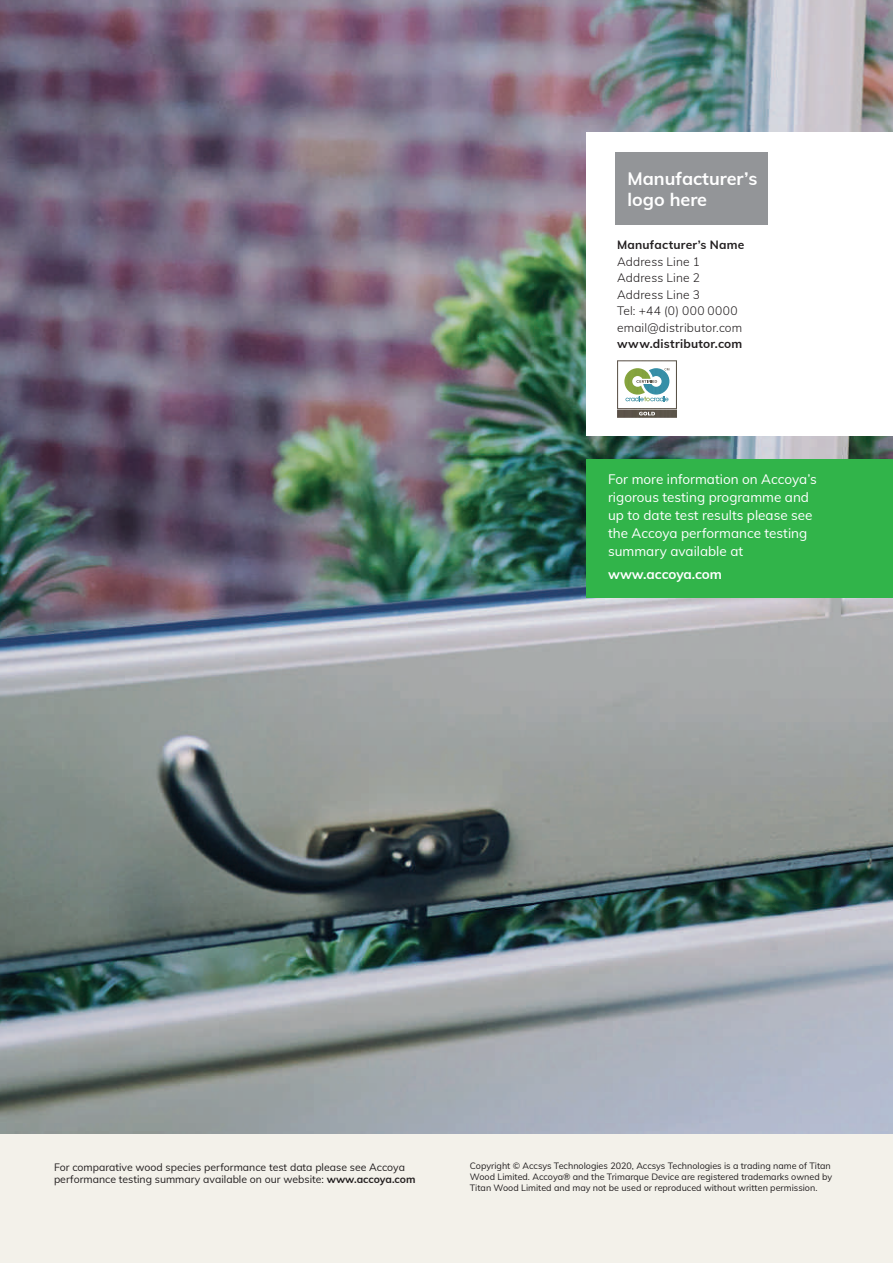
<style>
.page{position:relative;width:893px;height:1263px;background:#fff}
.page>*{position:absolute;margin:0;border:0;box-sizing:border-box;transform-origin:0 0}
.t1{font:700 18px/21.6px "Muli";color:#fff}
.t2{font:13.5px/18px "Muli";color:#fff}
.t3{font:700 13.5px "Muli";color:#fff}
.t4{font:300 12px/16.5px "Muli";letter-spacing:.015em;color:#231f20}
.t5{font:700 12px "Muli";letter-spacing:.015em;color:#231f20}
.t6{font:10.5px/12px "Muli";color:#231f20}
.t7{font:9px/10.8px "Muli";color:#231f20}
.s1{font-weight:700}
</style>
<div class="page">
<div style="left:0;top:1133px;width:893px;height:130px;background:#f3f1ea"></div>
<img style="left:0;top:0;width:893px;height:1133px">
<div style="left:587px;top:459px;width:306px;height:138px;background:#31b44a"></div>
<div style="left:587px;top:133px;width:306px;height:303px;background:#fff"></div>
<div style="left:615px;top:153px;width:152px;height:72px;background:#939598"></div>
<img style="left:617px;top:360px;width:60px;height:58px">
<svg style="left:625px;top:397px;width:43px;height:4px"></svg>
<img style="left:624px;top:368px;width:19px;height:27px">
<img style="left:643px;top:368px;width:26px;height:27px">
<h1 class="t1" style="left:627px;top:167px;width:131px">Manufacturer’s logo here</h1>
<h3 class="t5" style="left:617px;top:236px;width:129px">Manufacturer’s Name</h3>
<h3 class="t4" style="left:617px;top:253px;width:127px">Address Line 1<br>Address Line 2<br>Address Line 3<br>Tel: +44 (0) 000 0000 email@distributor.com</h3>
<h3 class="t5" style="left:617px;top:335px;width:127px">www.distributor.com</h3>
<h2 class="t2" style="left:608px;top:470px;width:210px">For more information on Accoya’s rigorous testing programme and up to date test results please see the Accoya performance testing summary available at</h2>
<h2 class="t3" style="left:608px;top:564px;width:116px">www.accoya.com</h2>
<p class="t6" style="left:54px;top:1160px;width:363px">For comparative wood species performance test data please see Accoya performance testing summary available on our website: <span class="s1">www.accoya.com</span></p>
<p class="t7" style="left:470px;top:1160px;width:364px">Copyright © Accsys Technologies 2020, Accsys Technologies is a trading name of Titan<br>Wood Limited. Accoya® and the Trimarque Device are registered trademarks owned by<br>Titan Wood Limited and may not be used or reproduced without written permission.</p>
</div>
